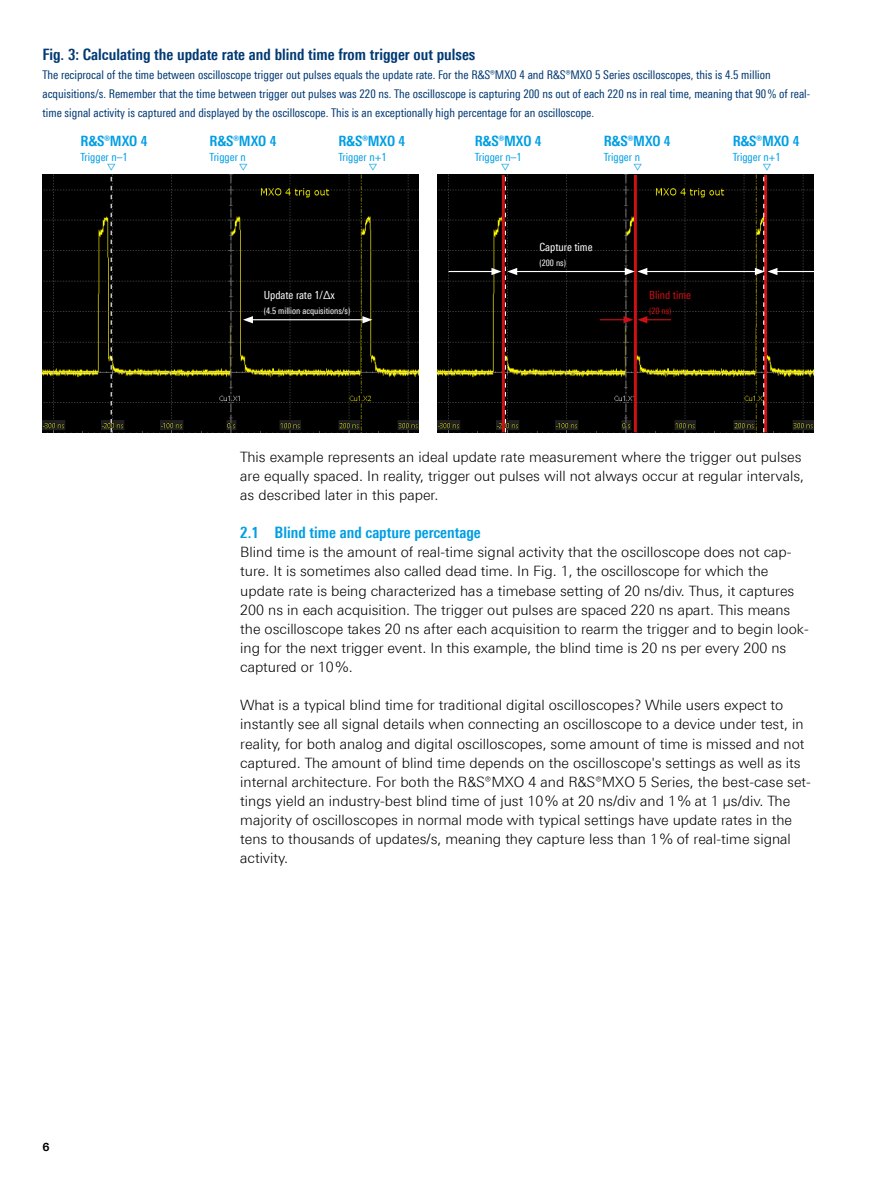
<style>
.page{position:relative;width:893px;height:1191px;background:#fff}
.page>*{position:absolute;margin:0;border:0;box-sizing:border-box;transform-origin:0 0}
.Grafik_Tabelle_Überschrift{font:700 condensed 15.75px "Linotype Universfor RS";color:#003973}
.t1{font:700 condensed 15.75px "Linotype Universfor RS";color:#009ee3}
.Haupttext_ohne_Abstand{font:300 14.25px/19.2px "Linotype Universfor RS";color:#000}
.Haupttext{font:300 14.25px/19.2px "Linotype Universfor RS";color:#000}
.Grafiktext_9_5_pt_fett{font:700 condensed 14.25px "Linotype Universfor RS";letter-spacing:-.005em;color:#009ee3}
.Grafiktext_9_5_Pt_fett_ohne_Raster{font:700 condensed 14.25px "Linotype Universfor RS";letter-spacing:-.005em;color:#009ee3}
.Bildunterschrift_ohne_Einzug{font:condensed 12px/19.2px "Linotype Universfor RS";color:#003973}
.Grafiktext_ohne_Raster{font:condensed 11.25px "Linotype Universfor RS";color:#009ee3}
.Grafiktext_ohne_Raster-2{font:condensed 11.25px "Linotype Universfor RS";color:#fff}
.Grafiktext_ohne_Raster-3{font:condensed 11.25px "Linotype Universfor RS";color:#cd1013}
.t2{font:700 11.25px "Linotype Universfor RS";color:#000}
.Fussnote_BT_CDMA{font:300 9.75px "Linotype Universfor RS";color:#009ee3}
.Grafiktext_ohne_Raster_6pt{font:condensed 9px "Linotype Universfor RS";color:#fff}
.Grafiktext_ohne_Raster_6pt-2{font:condensed 9px "Linotype Universfor RS";color:#cd1013}
</style>
<div class="page">
<img style="left:43px;top:174px;width:376px;height:259px">
<img style="left:437px;top:174px;width:377px;height:259px">
<hr style="left:251px;top:319px;width:114px;height:1px;background:#fff">
<svg style="left:243px;top:316px;width:10px;height:7px"></svg>
<svg style="left:362px;top:316px;width:10px;height:7px"></svg>
<svg style="left:111px;top:177px;width:1px;height:255px"></svg>
<hr style="left:502px;top:175px;width:3px;height:257px;background:#cd1013">
<hr style="left:634px;top:175px;width:3px;height:257px;background:#cd1013">
<hr style="left:764px;top:175px;width:3px;height:257px;background:#cd1013">
<hr style="left:515px;top:271px;width:112px;height:1px;background:#fff">
<hr style="left:645px;top:271px;width:112px;height:1px;background:#fff">
<svg style="left:625px;top:268px;width:22px;height:7px"></svg>
<hr style="left:775px;top:271px;width:51px;height:1px;background:#fff">
<svg style="left:755px;top:177px;width:22px;height:255px;background:#2c140d"></svg>
<hr style="left:448px;top:271px;width:46px;height:1px;background:#fff">
<svg style="left:491px;top:177px;width:26px;height:255px;background:#29130c"></svg>
<svg style="left:600px;top:316px;width:71px;height:7px"></svg>
<p class="Grafik_Tabelle_Überschrift" style="left:43px;top:45px;width:434px">Fig. 3: Calculating the update rate and blind time from trigger out pulses</p>
<p class="Bildunterschrift_ohne_Einzug" style="left:43px;top:65px;width:769px">The reciprocal of the time between oscilloscope trigger out pulses equals the update rate. For the R&amp;S®MXO 4 and R&amp;S®MXO 5 Series oscilloscopes, this is 4.5 million acquisitions/s. Remember that the time between trigger out pulses was 220 ns. The oscilloscope is capturing 200 ns out of each 220 ns in real time, meaning that 90% of real&shy;time signal activity is captured and displayed by the oscilloscope. This is an exceptionally high percentage for an oscilloscope.</p>
<p class="Grafiktext_9_5_Pt_fett_ohne_Raster" style="left:81px;top:133px;width:68px">R&amp;S®MXO 4</p>
<p class="Grafiktext_ohne_Raster" style="left:81px;top:150px;width:48px">Trigger n–1</p>
<p class="Fussnote_BT_CDMA" style="left:118px;top:163px;width:9px;rotate:90deg">▷</p>
<p class="Grafiktext_9_5_pt_fett" style="left:210px;top:133px;width:68px">R&amp;S®MXO 4</p>
<p class="Grafiktext_9_5_pt_fett" style="left:338px;top:133px;width:68px">R&amp;S®MXO 4</p>
<p class="Grafiktext_ohne_Raster" style="left:338px;top:150px;width:49px">Trigger n+1</p>
<p class="Grafiktext_ohne_Raster" style="left:210px;top:150px;width:38px">Trigger n</p>
<p class="Fussnote_BT_CDMA" style="left:250px;top:163px;width:9px;rotate:90deg">▷</p>
<p class="Fussnote_BT_CDMA" style="left:380px;top:163px;width:9px;rotate:90deg">▷</p>
<p class="Grafiktext_9_5_Pt_fett_ohne_Raster" style="left:475px;top:133px;width:68px">R&amp;S®MXO 4</p>
<p class="Grafiktext_ohne_Raster" style="left:475px;top:150px;width:48px">Trigger n–1</p>
<p class="Fussnote_BT_CDMA" style="left:512px;top:163px;width:9px;rotate:90deg">▷</p>
<p class="Grafiktext_9_5_pt_fett" style="left:604px;top:133px;width:68px">R&amp;S®MXO 4</p>
<p class="Grafiktext_9_5_pt_fett" style="left:733px;top:133px;width:68px">R&amp;S®MXO 4</p>
<p class="Grafiktext_ohne_Raster" style="left:733px;top:150px;width:49px">Trigger n+1</p>
<p class="Grafiktext_ohne_Raster" style="left:604px;top:150px;width:38px">Trigger n</p>
<p class="Fussnote_BT_CDMA" style="left:644px;top:163px;width:9px;rotate:90deg">▷</p>
<p class="Fussnote_BT_CDMA" style="left:774px;top:163px;width:9px;rotate:90deg">▷</p>
<p class="Grafiktext_ohne_Raster-2" style="left:539px;top:240px;width:55px">Capture time</p>
<p class="Grafiktext_ohne_Raster_6pt" style="left:539px;top:257px;width:28px">(200 ns)</p>
<p class="Grafiktext_ohne_Raster-2" style="left:264px;top:289px;width:73px">Update rate 1/∆x</p>
<p class="Grafiktext_ohne_Raster_6pt" style="left:264px;top:305px;width:88px">(4.5 million acquisitions/s)</p>
<p class="Grafiktext_ohne_Raster-3" style="left:649px;top:289px;width:43px">Blind time</p>
<p class="Grafiktext_ohne_Raster_6pt-2" style="left:649px;top:305px;width:24px">(20 ns)</p>
<p class="Haupttext_ohne_Abstand" style="left:240px;top:447px;width:565px">This example represents an ideal update rate measurement where the trigger out pulses are equally spaced. In reality, trigger out pulses will not always occur at regular intervals, as described later in this paper.</p>
<p class="t1" style="left:240px;top:523px;width:242px">2.1 Blind time and capture percentage</p>
<p class="Haupttext_ohne_Abstand" style="left:240px;top:542px;width:570px">Blind time is the amount of real-time signal activity that the oscilloscope does not cap&shy;ture. It is sometimes also called dead time. In Fig. 1, the oscilloscope for which the update rate is being characterized has a timebase setting of 20 ns/div. Thus, it captures 200 ns in each acquisition. The trigger out pulses are spaced 220 ns apart. This means the oscilloscope takes 20 ns after each acquisition to rearm the trigger and to begin look&shy;ing for the next trigger event. In this example, the blind time is 20 ns per every 200 ns captured or 10%.</p>
<p class="Haupttext" style="left:240px;top:695px;width:572px">What is a typical blind time for traditional digital oscilloscopes? While users expect to instantly see all signal details when connecting an oscilloscope to a device under test, in reality, for both analog and digital oscilloscopes, some amount of time is missed and not captured. The amount of blind time depends on the oscilloscope's settings as well as its internal architecture. For both the R&amp;S®MXO 4 and R&amp;S®MXO 5 Series, the best-case set&shy;tings yield an industry-best blind time of just 10% at 20 ns/div and 1% at 1 µs/div. The majority of oscilloscopes in normal mode with typical settings have update rates in the tens to thousands of updates/s, meaning they capture less than 1% of real-time signal activity.</p>
<p class="t2" style="left:43px;top:1139px;width:9px">6</p>
</div>
